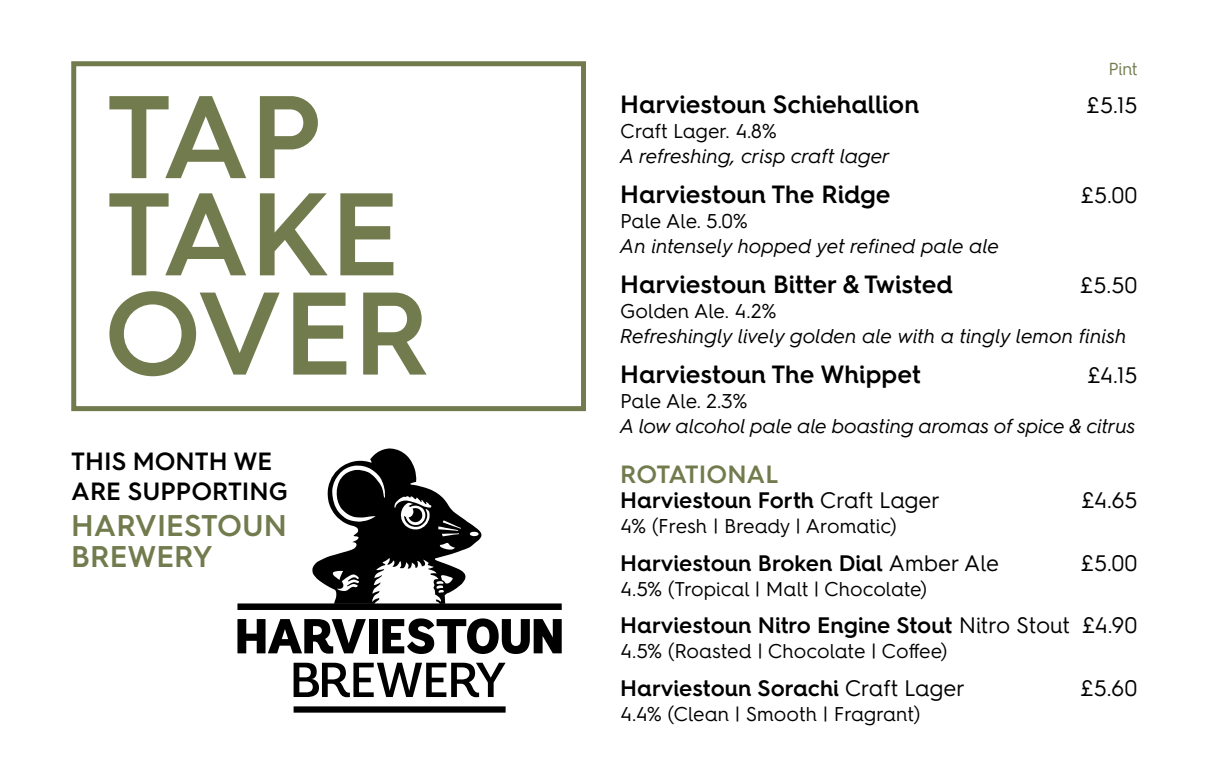
<style>
.page{position:relative;width:1205px;height:780px;background:#fff}
.page>*{position:absolute;margin:0;border:0;box-sizing:border-box;transform-origin:0 0}
.t1{font:600 30px/30px "Hurme Geometric Sans 4";color:#717b4d}
.t2{font:600 25px/30px "Hurme Geometric Sans 4";color:#000}
.t3{font:600 25px "Hurme Geometric Sans 4";color:#717b4d}
.t4{font:600 22.5px "Hurme Geometric Sans 4";color:#000}
.t5{font:22.5px "Hurme Geometric Sans 4";color:#000}
.t6{font:20px "Hurme Geometric Sans 4";letter-spacing:-.005em;color:#000}
.t7{font:italic 20px "Hurme Geometric Sans 4";letter-spacing:-.01em;color:#000}
.t8{font:17.5px "Hurme Geometric Sans 4";color:#717b4d}
.s1{font-weight:400}
</style>
<div class="page">
<div style="left:71px;top:61px;width:515px;height:350px;border:5px solid #717b4d"></div>
<svg style="left:109px;top:193px;width:284px;height:82px"></svg>
<svg style="left:109px;top:96px;width:209px;height:82px"></svg>
<svg style="left:109px;top:291px;width:318px;height:85px"></svg>
<svg style="left:237px;top:619px;width:129px;height:34px"></svg>
<div style="left:369px;top:619px;width:9px;height:34px;background:#000"></div>
<svg style="left:382px;top:618px;width:180px;height:36px"></svg>
<svg style="left:294px;top:706px;width:211px;height:6px"></svg>
<svg style="left:294px;top:662px;width:211px;height:35px"></svg>
<svg style="left:237px;top:448px;width:325px;height:162px"></svg>
<p class="t2" style="left:71px;top:446px;width:218px">THIS MONTH WE<br>ARE SUPPORTING</p>
<h1 class="t1" style="left:71px;top:510px;width:217px">HARVIESTOUN<br>BREWERY</h1>
<p class="t8" style="left:1108px;top:57px;width:31px">Pint</p>
<p class="t2" style="left:620px;top:89px;width:300px">Harviestoun Schiehallion</p>
<p class="t5" style="left:1086px;top:89px;width:53px">£5.15</p>
<p class="t6" style="left:620px;top:117px;width:158px">Craft Lager. 4.8%</p>
<p class="t7" style="left:620px;top:142px;width:271px">A refreshing, crisp craft lager</p>
<p class="t2" style="left:620px;top:179px;width:272px">Harviestoun The Ridge</p>
<p class="t5" style="left:1080px;top:179px;width:58px">£5.00</p>
<p class="t6" style="left:620px;top:207px;width:129px">Pale Ale. 5.0%</p>
<p class="t7" style="left:620px;top:232px;width:381px">An intensely hopped yet refined pale ale</p>
<p class="t2" style="left:620px;top:269px;width:334px">Harviestoun Bitter &amp; Twisted</p>
<p class="t5" style="left:1080px;top:269px;width:59px">£5.50</p>
<p class="t6" style="left:620px;top:297px;width:158px">Golden Ale. 4.2%</p>
<p class="t7" style="left:620px;top:322px;width:508px">Refreshingly lively golden ale with a tingly lemon finish</p>
<p class="t2" style="left:620px;top:359px;width:302px">Harviestoun The Whippet</p>
<p class="t5" style="left:1087px;top:359px;width:52px">£4.15</p>
<p class="t6" style="left:620px;top:387px;width:129px">Pale Ale. 2.3%</p>
<p class="t7" style="left:620px;top:412px;width:517px">A low alcohol pale ale boasting aromas of spice &amp; citrus</p>
<p class="t3" style="left:620px;top:457px;width:160px">ROTATIONAL</p>
<p class="t4" style="left:620px;top:484px;width:321px">Harviestoun Forth <span class="s1">Craft Lager</span></p>
<p class="t5" style="left:1081px;top:484px;width:58px">£4.65</p>
<p class="t6" style="left:620px;top:512px;width:278px">4% (Fresh | Bready | Aromatic)</p>
<p class="t4" style="left:620px;top:547px;width:380px">Harviestoun Broken Dial <span class="s1">Amber Ale</span></p>
<p class="t5" style="left:1080px;top:547px;width:58px">£5.00</p>
<p class="t6" style="left:620px;top:574px;width:308px">4.5% (Tropical | Malt | Chocolate)</p>
<p class="t4" style="left:620px;top:609px;width:518px">Harviestoun Nitro Engine Stout <span class="s1">Nitro Stout £4.90</span></p>
<p class="t6" style="left:620px;top:637px;width:329px">4.5% (Roasted | Chocolate | Coffee)</p>
<p class="t4" style="left:620px;top:672px;width:346px">Harviestoun Sorachi <span class="s1">Craft Lager</span></p>
<p class="t5" style="left:1080px;top:672px;width:59px">£5.60</p>
<p class="t6" style="left:620px;top:699px;width:302px">4.4% (Clean | Smooth | Fragrant)</p>
</div>
